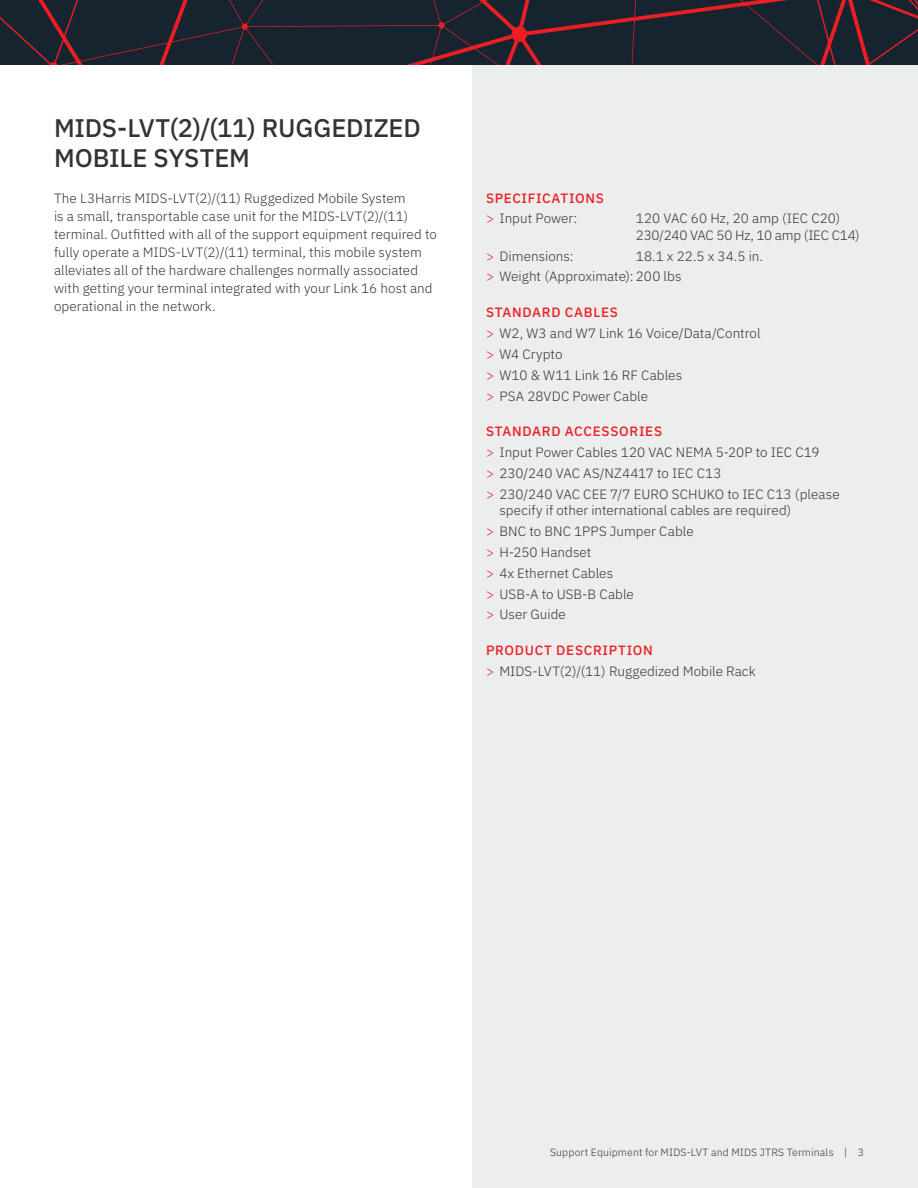
<style>
.page{position:relative;width:918px;height:1188px;background:#fff}
.page>*{position:absolute;margin:0;border:0;box-sizing:border-box;transform-origin:0 0}
.t1{font:500 25.5px/30px "IBM Plex Sans";letter-spacing:-.01em;color:#333334}
.t2{font:300 13.5px/20.9px "IBM Plex Sans";letter-spacing:.005em;color:#333334}
.t3{font:500 13.5px/20.9px "IBM Plex Sans";letter-spacing:.05em;color:#ed1d24}
.t4{font:300 10.5px "IBM Plex Sans";letter-spacing:.015em;color:#333334}
.s1{font-weight:300}
.s2{font-weight:300;color:#333334}
.s3{color:#ed1d24}
.s4{font-weight:500;color:#ed1d24}
</style>
<div class="page">
<div style="left:472px;top:54px;width:446px;height:1134px;background:#eceded"></div>
<svg style="left:0;top:0;width:918px;height:65px;fill:#162430"></svg>
<h1 class="t1" style="left:54px;top:110px;width:368px">MIDS-LVT(2)/(11) RUGGEDIZED<br>MOBILE SYSTEM</h1>
<p class="t2" style="left:54px;top:188px;width:384px;line-height:18px">The L3Harris MIDS-LVT(2)/(11) Ruggedized Mobile System<br>is a small, transportable case unit for the MIDS-LVT(2)/(11) terminal. Outfitted with all of the support equipment required to fully operate a MIDS-LVT(2)/(11) terminal, this mobile system alleviates all of the hardware challenges normally associated with getting your terminal integrated with your Link 16 host and operational in the network.</p>
<p class="t3" style="left:486px;top:186px;width:119px">SPECIFICATIONS <span class="s1">&gt;</span> <span class="s2">Input Power:</span></p>
<p class="t2" style="left:636px;top:209px;width:225px;line-height:16.5px">120 VAC 60 Hz, 20 amp (IEC C20)<br>230/240 VAC 50 Hz, 10 amp (IEC C14)</p>
<p class="t2" style="left:486px;top:244px;width:279px;text-indent:150px">18.1 x 22.5 x 34.5 in. <span class="s3">&gt;</span> Weight (Approximate): 200 lbs</p>
<p class="t2" style="left:486px;top:301px;width:276px"><span class="s4">STANDARD CABLES<br></span><span class="s3">&gt;</span> W2, W3 and W7 Link 16 Voice/Data/Control <span class="s3">&gt;</span> W4 Crypto<br><span class="s3">&gt;</span> W10 &amp; W11 Link 16 RF Cables<br><span class="s3">&gt;</span> PSA 28VDC Power Cable</p>
<p class="t2" style="left:486px;top:420px;width:355px"><span class="s4">STANDARD ACCESSORIES<br></span><span class="s3">&gt;</span> Input Power Cables 120 VAC NEMA 5-20P to IEC C19<br><span class="s3">&gt;</span> 230/240 VAC AS/NZ4417 to IEC C13<br><span class="s3">&gt;</span> 230/240 VAC CEE 7/7 EURO SCHUKO to IEC C13 (please</p>
<p class="t2" style="left:486px;top:499px;width:307px;text-indent:14px">specify if other international cables are required) <span class="s3">&gt;</span> BNC to BNC 1PPS Jumper Cable<br><span class="s3">&gt;</span> H-250 Handset<br><span class="s3">&gt;</span> 4x Ethernet Cables<br><span class="s3">&gt;</span> USB-A to USB-B Cable<br><span class="s3">&gt;</span> User Guide</p>
<p class="t2" style="left:486px;top:639px;width:271px"><span class="s4">PRODUCT DESCRIPTION<br></span><span class="s3">&gt;</span> MIDS-LVT(2)/(11) Ruggedized Mobile Rack</p>
<p class="t2" style="left:486px;top:244px;width:89px"><span class="s3">&gt;</span> Dimensions:</p>
<p class="t4" style="left:550px;top:1144px;width:315px">Support Equipment for MIDS-LVT and MIDS JTRS Terminals | 3</p>
</div>
